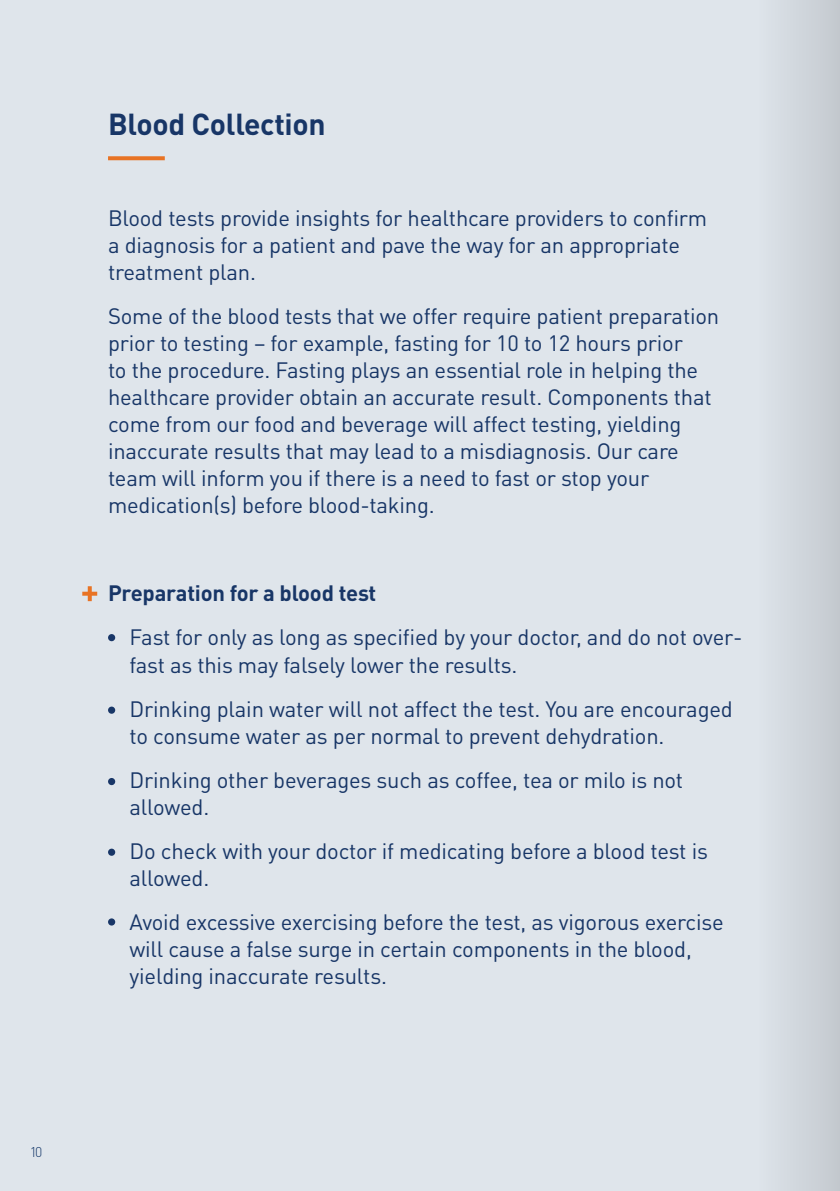
<style>
.page{position:relative;width:840px;height:1191px;background:#fff}
.page>*{position:absolute;margin:0;border:0;box-sizing:border-box;transform-origin:0 0}
.t1{font:700 30px "DINOT";letter-spacing:-.01em;color:#183667}
.t2{font:22px/27px "DINOT";letter-spacing:-.01em;color:#183667}
.t3{font:700 22px "DINOT";letter-spacing:-.01em;color:#183667}
.t4{font:300 14px "DINOT";color:#17396a}
</style>
<div class="page">
<div style="left:0;top:0;width:839px;height:1191px;background:#dfe5eb"></div>
<svg style="left:82px;top:591px;width:15px;height:4px"></svg>
<svg style="left:88px;top:586px;width:4px;height:15px"></svg>
<svg style="left:108px;top:156px;width:57px;height:4px"></svg>
<div style="left:108px;top:706px;width:7px;height:8px;background:#183667;border-radius:50%"></div>
<div style="left:108px;top:778px;width:7px;height:7px;background:#183667;border-radius:50%"></div>
<div style="left:108px;top:634px;width:7px;height:7px;background:#183667;border-radius:50%"></div>
<div style="left:108px;top:848px;width:7px;height:7px;background:#183667;border-radius:50%"></div>
<div style="left:108px;top:918px;width:7px;height:7px;background:#183667;border-radius:50%"></div>
<hr style="left:839px;top:0;width:1px;height:1191px;background:#c2c7cd">
<div style="left:757px;top:0;width:82px;height:1191px;background:linear-gradient(to right,#dee4eb,#c4c9cf)"></div>
<p class="t4" style="left:30px;top:1142px;width:14px">10</p>
<h1 class="t1" style="left:108px;top:104px;width:219px">Blood Collection</h1>
<p class="t2" style="left:108px;top:204px;width:600px">Blood tests provide insights for healthcare providers to confirm a diagnosis for a patient and pave the way for an appropriate treatment plan.</p>
<p class="t2" style="left:108px;top:302px;width:612px">Some of the blood tests that we offer require patient preparation prior to testing – for example, fasting for 10 to 12 hours prior<br>to the procedure. Fasting plays an essential role in helping the healthcare provider obtain an accurate result. Components that come from our food and beverage will affect testing, yielding inaccurate results that may lead to a misdiagnosis. Our care team will inform you if there is a need to fast or stop your medication(s) before blood-taking.</p>
<p class="t3" style="left:108px;top:578px;width:270px">Preparation for a blood test</p>
<p class="t2" style="left:129px;top:623px;width:614px">Fast for only as long as specified by your doctor, and do not over&shy;fast as this may falsely lower the results.</p>
<p class="t2" style="left:129px;top:694px;width:604px">Drinking plain water will not affect the test. You are encouraged to consume water as per normal to prevent dehydration.</p>
<p class="t2" style="left:129px;top:765px;width:555px">Drinking other beverages such as coffee, tea or milo is not allowed.</p>
<p class="t2" style="left:129px;top:836px;width:579px">Do check with your doctor if medicating before a blood test is allowed.</p>
<p class="t2" style="left:129px;top:907px;width:595px">Avoid excessive exercising before the test, as vigorous exercise will cause a false surge in certain components in the blood, yielding inaccurate results.</p>
</div>
